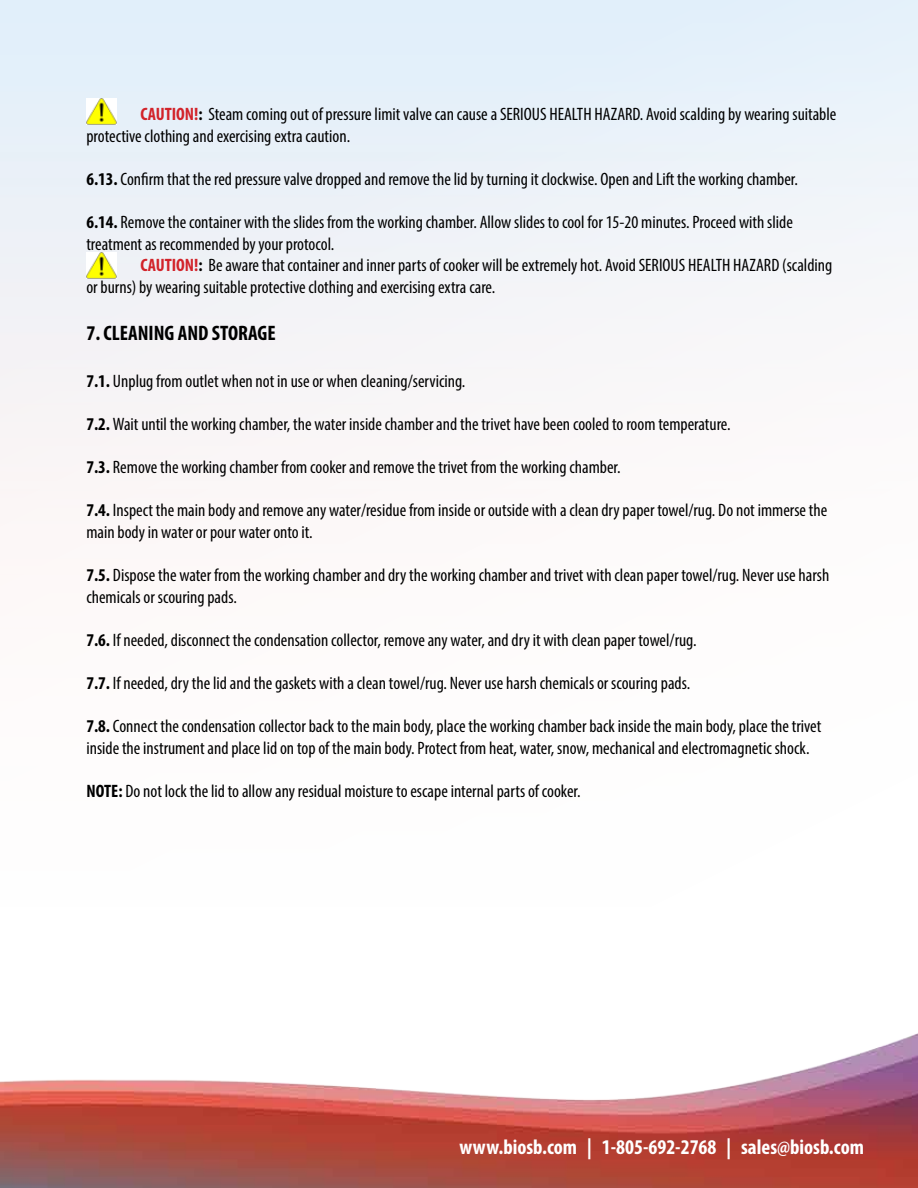
<style>
.page{position:relative;width:918px;height:1188px;background:#fff}
.page>*{position:absolute;margin:0;border:0;box-sizing:border-box;transform-origin:0 0}
.t1{font:700 condensed 21px "Myriad Pro";color:#fff}
.t2{font:700 condensed 21px "Myriad Pro";color:#000}
.t3{font:condensed 18px/21.6px "Myriad Pro";color:#000}
.t4{font:700 condensed 18px "Myriad Pro";color:#d2232a}
.t5{font:700 condensed 18px "Myriad Pro";color:#000}
.s1{font-weight:700;color:#d2232a}
.s2{font-weight:700}
</style>
<div class="page">
<svg style="left:0;top:0;width:918px;height:460px;fill:#eff3f8"></svg>
<img style="left:0;top:1033px;width:918px;height:155px">
<img style="left:86px;top:98px;width:30px;height:26px">
<img style="left:86px;top:253px;width:30px;height:26px">
<p class="t3" style="left:86px;top:103px;width:752px;text-indent:108px"><span class="s1">!</span><span class="s2">:</span> Steam coming out of pressure limit valve can cause a SERIOUS HEALTH HAZARD. Avoid scalding by wearing suitable protective clothing and exercising extra caution.</p>
<p class="t3" style="left:86px;top:168px;width:713px"><span class="s2">6.13.</span> Confirm that the red pressure valve dropped and remove the lid by turning it clockwise. Open and Lift the working chamber.</p>
<p class="t3" style="left:86px;top:211px;width:708px"><span class="s2">6.14.</span> Remove the container with the slides from the working chamber. Allow slides to cool for 15-20 minutes. Proceed with slide treatment as recommended by your protocol.</p>
<p class="t4" style="left:140px;top:254px;width:9px">CAUTION</p>
<p class="t4" style="left:140px;top:103px;width:9px">CAUTION</p>
<p class="t3" style="left:86px;top:255px;width:747px;text-indent:108px"><span class="s1">!</span><span class="s2">:</span> Be aware that container and inner parts of cooker will be extremely hot. Avoid SERIOUS HEALTH HAZARD (scalding or burns) by wearing suitable protective clothing and exercising extra care.</p>
<p class="t2" style="left:86px;top:320px;width:27px">7. CLEANIN</p>
<p class="t2" style="left:165px;top:320px;width:58px">G AN D STORA</p>
<p class="t2" style="left:257px;top:320px;width:18px">GE</p>
<p class="t3" style="left:86px;top:370px;width:380px"><span class="s2">7.1.</span> Unplug from outlet when not in use or when cleaning/servicing.</p>
<p class="t3" style="left:86px;top:413px;width:646px"><span class="s2">7.2.</span> Wait until the working chamber, the water inside chamber and the trivet have been cooled to room temperature.</p>
<p class="t3" style="left:86px;top:456px;width:536px"><span class="s2">7.3.</span> Remove the working chamber from cooker and remove the trivet from the working chamber.</p>
<p class="t3" style="left:86px;top:499px;width:742px"><span class="s2">7.4.</span> Inspect the main body and remove any water/residue from inside or outside with a clean dry paper towel/rug. Do not immerse the main body in water or pour water onto it.</p>
<p class="t3" style="left:86px;top:564px;width:745px"><span class="s2">7.5.</span> Dispose the water from the working chamber and dry the working chamber and trivet with clean paper towel/rug. Never use harsh chemicals or scouring pads.</p>
<p class="t3" style="left:86px;top:629px;width:612px"><span class="s2">7.6.</span> If needed, disconnect the condensation collector, remove any water, and dry it with clean paper towel/rug.</p>
<p class="t3" style="left:86px;top:672px;width:605px"><span class="s2">7.7.</span> If needed, dry the lid and the gaskets with a clean towel/rug. Never use harsh chemicals or scouring pads.</p>
<p class="t3" style="left:86px;top:715px;width:737px"><span class="s2">7.8.</span> Connect the condensation collector back to the main body, place the working chamber back inside the main body, place the trivet inside the instrument and place lid on top of the main body. Protect from heat, water, snow, mechanical and electromagnetic shock.</p>
<p class="t5" style="left:86px;top:780px;width:9px">NOTE</p>
<p class="t3" style="left:118px;top:780px;width:464px"><span class="s2">:</span> Do not lock the lid to allow any residual moisture to escape internal parts of cooker.</p>
<p class="t1" style="left:459px;top:1134px;width:406px">www.biosb.com | 1-805-692-2768 | sales@biosb.com</p>
</div>
